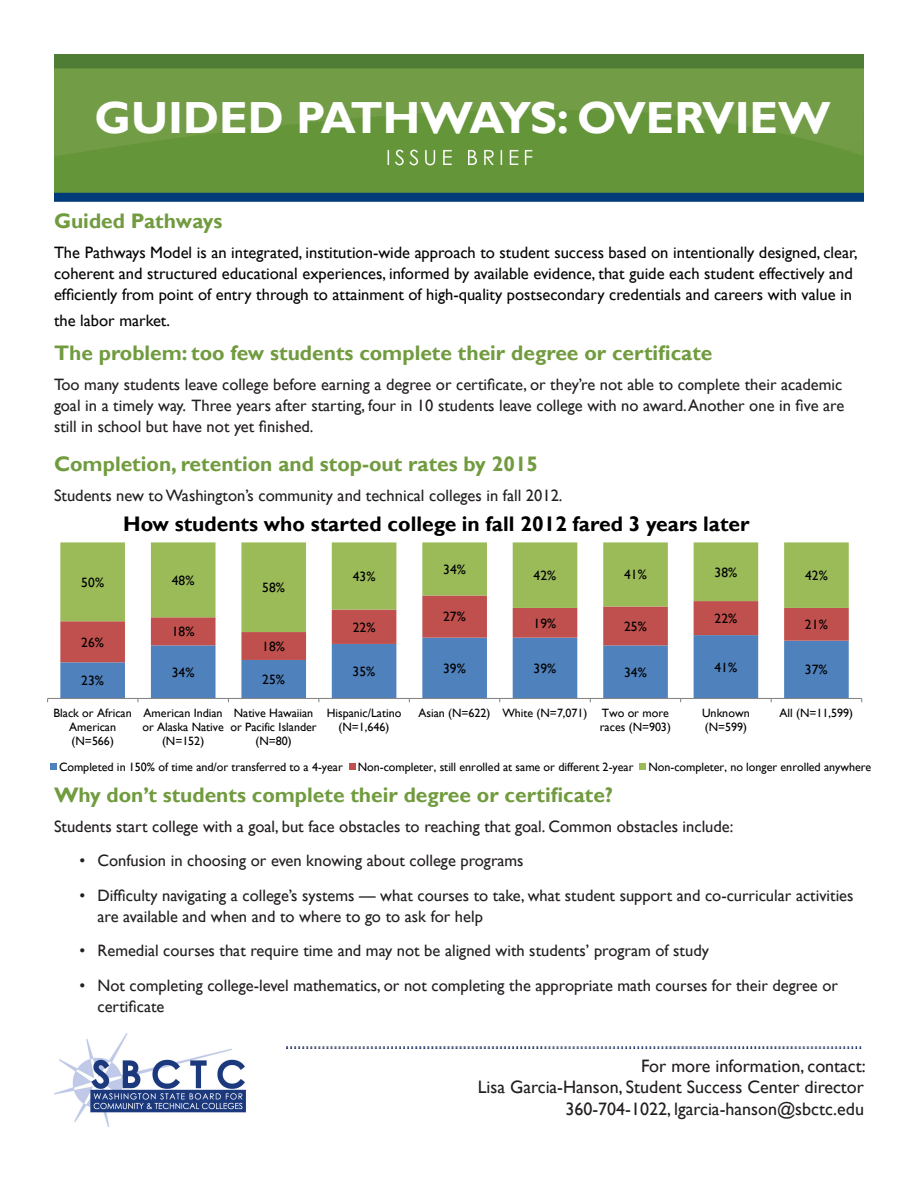
<style>
.page{position:relative;width:918px;height:1188px;background:#fff}
.page>*{position:absolute;margin:0;border:0;box-sizing:border-box;transform-origin:0 0}
.t1{font:700 45px "Gill Sans";color:#fff}
.t2{font:700 21px "Gill Sans";color:#719b3f}
.t3{font:700 21px "Gill Sans";color:#000}
.t4{font:18px "Gill Sans";color:#231f20}
.t5{font:16.5px/21px "Gill Sans";color:#231f20}
.t6{font:16.5px/21px "Gill Sans";color:#040503}
.t7{font:13.5px "Gill Sans";letter-spacing:.005em;color:#000}
.t8{font:12px/14px "Gill Sans";letter-spacing:-.005em;color:#000;text-align:center}
</style>
<div class="page">
<img style="left:54px;top:54px;width:810px;height:148px">
<img style="left:54px;top:1033px;width:192px;height:94px">
<img style="left:286px;top:1047px;width:576px;height:2px">
<svg style="left:47px;top:542px;width:816px;height:228px"></svg>
<p class="t1" style="left:94px;top:91px;width:738px">GUIDED PATHWAYS: OVERVIEW</p>
<p class="t2" style="left:54px;top:209px;width:170px">Guided Pathways</p>
<p class="t6" style="left:54px;top:243px;width:805px">The Pathways Model is an integrated, institution-wide approach to student success based on intentionally designed, clear, coherent and structured educational experiences, informed by available evidence, that guide each student effectively and efficiently from point of entry through to attainment of high-quality postsecondary credentials and careers with value in</p>
<p class="t6" style="left:54px;top:310px;width:118px">the labor market.</p>
<p class="t2" style="left:54px;top:340px;width:660px">The problem: too few students complete their degree or certificate</p>
<p class="t5" style="left:54px;top:374px;width:792px">Too many students leave college before earning a degree or certificate, or they’re not able to complete their academic goal in a timely way. Three years after starting, four in 10 students leave college with no award. Another one in five are still in school but have not yet finished.</p>
<p class="t2" style="left:54px;top:451px;width:486px">Completion, retention and stop-out rates by 2015</p>
<p class="t5" style="left:54px;top:485px;width:510px">Students new to Washington’s community and technical colleges in fall 2012.</p>
<p class="t3" style="left:123px;top:512px;width:628px">How students who started college in fall 2012 fared 3 years later</p>
<p class="t7" style="left:81px;top:574px;width:24px">50%</p>
<p class="t7" style="left:172px;top:572px;width:24px">48%</p>
<p class="t7" style="left:262px;top:580px;width:24px">58%</p>
<p class="t7" style="left:353px;top:568px;width:24px">43%</p>
<p class="t7" style="left:443px;top:561px;width:24px">34%</p>
<p class="t7" style="left:534px;top:568px;width:24px">42%</p>
<p class="t7" style="left:624px;top:567px;width:24px">41%</p>
<p class="t7" style="left:715px;top:564px;width:24px">38%</p>
<p class="t7" style="left:805px;top:568px;width:24px">42%</p>
<p class="t7" style="left:81px;top:634px;width:24px">26%</p>
<p class="t7" style="left:172px;top:624px;width:24px">18%</p>
<p class="t7" style="left:262px;top:638px;width:24px">18%</p>
<p class="t7" style="left:353px;top:619px;width:24px">22%</p>
<p class="t7" style="left:443px;top:609px;width:24px">27%</p>
<p class="t7" style="left:534px;top:615px;width:24px">19%</p>
<p class="t7" style="left:624px;top:618px;width:24px">25%</p>
<p class="t7" style="left:715px;top:611px;width:24px">22%</p>
<p class="t7" style="left:805px;top:617px;width:24px">21%</p>
<p class="t7" style="left:81px;top:673px;width:24px">23%</p>
<p class="t7" style="left:172px;top:664px;width:24px">34%</p>
<p class="t7" style="left:262px;top:672px;width:24px">25%</p>
<p class="t7" style="left:353px;top:664px;width:24px">35%</p>
<p class="t7" style="left:443px;top:661px;width:24px">39%</p>
<p class="t7" style="left:534px;top:661px;width:24px">39%</p>
<p class="t7" style="left:624px;top:664px;width:24px">34%</p>
<p class="t7" style="left:714px;top:659px;width:24px">41%</p>
<p class="t7" style="left:805px;top:662px;width:24px">37%</p>
<p class="t8" style="left:53px;top:706px;width:80px">Black or African<br>American (N=566)</p>
<p class="t8" style="left:142px;top:706px;width:83px">American Indian or Alaska Native (N=152)</p>
<p class="t8" style="left:231px;top:706px;width:88px">Native Hawaiian or Pacific Islander (N=80)</p>
<p class="t8" style="left:327px;top:706px;width:76px">Hispanic/Latino (N=1,646)</p>
<p class="t8" style="left:419px;top:706px;width:254px;text-align:right">Asian (N=622) White (N=7,071) Two or more races (N=903)</p>
<p class="t8" style="left:702px;top:706px;width:49px;text-align:left">Unknown (N=599)</p>
<p class="t8" style="left:780px;top:706px;width:75px">All (N=11,599)</p>
<p class="t8" style="left:59px;top:760px;width:814px">Completed in 150% of time and/or transferred to a 4-year Non-completer, still enrolled at same or different 2-year Non-completer, no longer enrolled anywhere</p>
<p class="t2" style="left:54px;top:782px;width:560px">Why don’t students complete their degree or certificate?</p>
<p class="t5" style="left:54px;top:816px;width:681px">Students start college with a goal, but face obstacles to reaching that goal. Common obstacles include:</p>
<p class="t5" style="left:80px;top:850px;width:446px">• Confusion in choosing or even knowing about college programs</p>
<p class="t5" style="left:98px;top:885px;width:758px;text-indent:-18px">• Difficulty navigating a college’s systems — what courses to take, what student support and co-curricular activities are available and when and to where to go to ask for help</p>
<p class="t5" style="left:80px;top:940px;width:631px">• Remedial courses that require time and may not be aligned with students’ program of study</p>
<p class="t5" style="left:98px;top:975px;width:742px;text-indent:-18px">• Not completing college-level mathematics, or not completing the appropriate math courses for their degree or certificate</p>
<p class="t4" style="left:641px;top:1055px;width:226px">For more information, contact:</p>
<p class="t4" style="left:478px;top:1077px;width:388px">Lisa Garcia-Hanson, Student Success Center director</p>
<p class="t4" style="left:565px;top:1098px;width:300px">360-704-1022, lgarcia-hanson@sbctc.edu</p>
</div>
